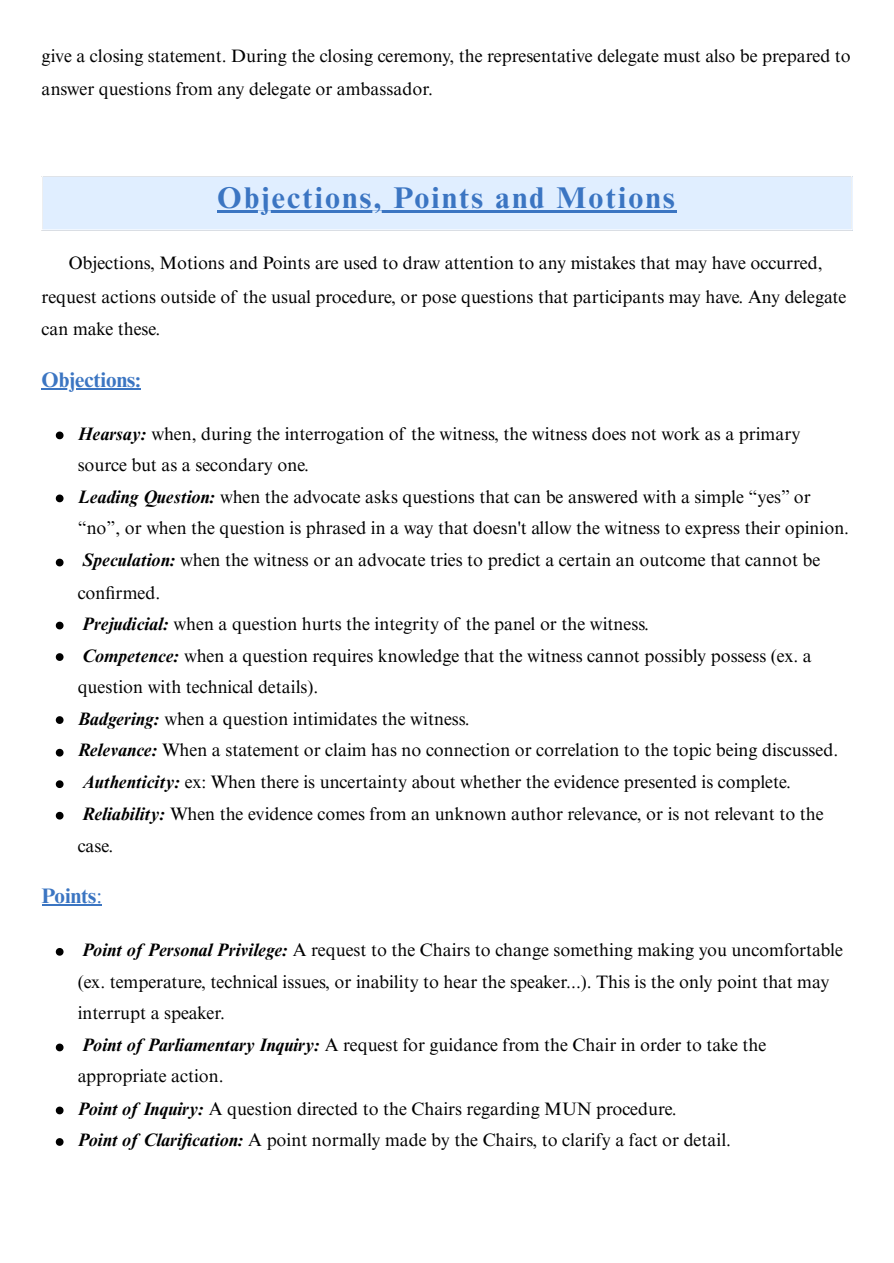
<style>
.page{position:relative;width:894px;height:1263px;background:#fff}
.page>*{position:absolute;margin:0;border:0;box-sizing:border-box;transform-origin:0 0}
.t1{font:700 30px "Times NRMT Pro";letter-spacing:.075em;color:#3b75c2}
.t2{font:700 21px "Times NRMT Pro";color:#3b75c2}
.t3{font:18px/31.5px "Times NRMT Pro";color:#000}
.s1{font-weight:700;font-style:italic}
.s2{font-weight:400}
</style>
<div class="page">
<hr style="left:42px;top:388px;width:99px;height:1px;background:#3b75c2">
<hr style="left:42px;top:905px;width:54px;height:1px;background:#3b75c2">
<div style="left:42px;top:176px;width:809px;height:54px;background:#e0eeff"></div>
<hr style="left:217px;top:210px;width:459px;height:3px;background:#3b75c2">
<hr style="left:42px;top:177px;width:1px;height:52px;background:#fff">
<hr style="left:850px;top:177px;width:2px;height:52px;background:#fff">
<hr style="left:42px;top:176px;width:810px;height:1px;background:#fff">
<hr style="left:42px;top:229px;width:810px;height:2px;background:#fff">
<svg style="left:56px;top:432px;width:7px;height:7px"></svg>
<svg style="left:56px;top:495px;width:7px;height:7px"></svg>
<svg style="left:56px;top:559px;width:7px;height:7px"></svg>
<svg style="left:56px;top:622px;width:7px;height:7px"></svg>
<svg style="left:56px;top:653px;width:7px;height:8px"></svg>
<svg style="left:56px;top:716px;width:7px;height:8px"></svg>
<svg style="left:56px;top:749px;width:7px;height:7px"></svg>
<svg style="left:56px;top:780px;width:7px;height:8px"></svg>
<svg style="left:56px;top:812px;width:7px;height:7px"></svg>
<svg style="left:56px;top:948px;width:7px;height:8px"></svg>
<svg style="left:56px;top:1044px;width:7px;height:7px"></svg>
<svg style="left:56px;top:1107px;width:7px;height:7px"></svg>
<svg style="left:56px;top:1138px;width:7px;height:8px"></svg>
<p class="t3" style="left:42px;top:42px;width:810px;line-height:32.7px">give a closing statement. During the closing ceremony, the representative delegate must also be prepared to answer questions from any delegate or ambassador.</p>
<p class="t1" style="left:217px;top:187px;width:459px">Objections, Points and Motions</p>
<p class="t3" style="left:42px;top:248px;width:806px;line-height:33.2px;text-indent:27px">Objections, Motions and Points are used to draw attention to any mistakes that may have occurred, request actions outside of the usual procedure, or pose questions that participants may have. Any delegate can make these.</p>
<h2 class="t2" style="left:42px;top:372px;width:101px">Objections:</h2>
<p class="t3" style="left:78px;top:420px;width:724px"><span class="s1">Hearsay:</span> when, during the interrogation of the witness, the witness does not work as a primary source but as a secondary one.</p>
<p class="t3" style="left:78px;top:483px;width:772px"><span class="s1">Leading Question:</span> when the advocate asks questions that can be answered with a simple “yes” or “no”, or when the question is phrased in a way that doesn't allow the witness to express their opinion.</p>
<p class="t3" style="left:78px;top:546px;width:744px;line-height:32.7px"><span class="s1">Speculation:</span> when the witness or an advocate tries to predict a certain an outcome that cannot be confirmed.</p>
<p class="t3" style="left:82px;top:610px;width:568px"><span class="s1">Prejudicial:</span> when a question hurts the integrity of the panel or the witness.</p>
<p class="t3" style="left:78px;top:642px;width:735px"><span class="s1">Competence:</span> when a question requires knowledge that the witness cannot possibly possess (ex. a question with technical details).</p>
<p class="t3" style="left:78px;top:705px;width:393px"><span class="s1">Badgering:</span> when a question intimidates the witness.</p>
<p class="t3" style="left:78px;top:736px;width:761px"><span class="s1">Relevance:</span> When a statement or claim has no connection or correlation to the topic being discussed.</p>
<p class="t3" style="left:82px;top:768px;width:710px"><span class="s1">Authenticity:</span> ex: When there is uncertainty about whether the evidence presented is complete.</p>
<p class="t3" style="left:78px;top:800px;width:747px"><span class="s1">Reliability:</span> When the evidence comes from an unknown author relevance, or is not relevant to the case.</p>
<h2 class="t2" style="left:42px;top:888px;width:62px">Points<span class="s2">:</span></h2>
<p class="t3" style="left:78px;top:937px;width:766px"><span class="s1">Point of Personal Privilege:</span> A request to the Chairs to change something making you uncomfortable (ex. temperature, technical issues, or inability to hear the speaker...). This is the only point that may interrupt a speaker.</p>
<p class="t3" style="left:78px;top:1031px;width:690px"><span class="s1">Point of Parliamentary Inquiry:</span> A request for guidance from the Chair in order to take the appropriate action.</p>
<p class="t3" style="left:78px;top:1095px;width:600px"><span class="s1">Point of Inquiry:</span> A question directed to the Chairs regarding MUN procedure.</p>
<p class="t3" style="left:78px;top:1127px;width:654px"><span class="s1">Point of Clarification:</span> A point normally made by the Chairs, to clarify a fact or detail.</p>
</div>
